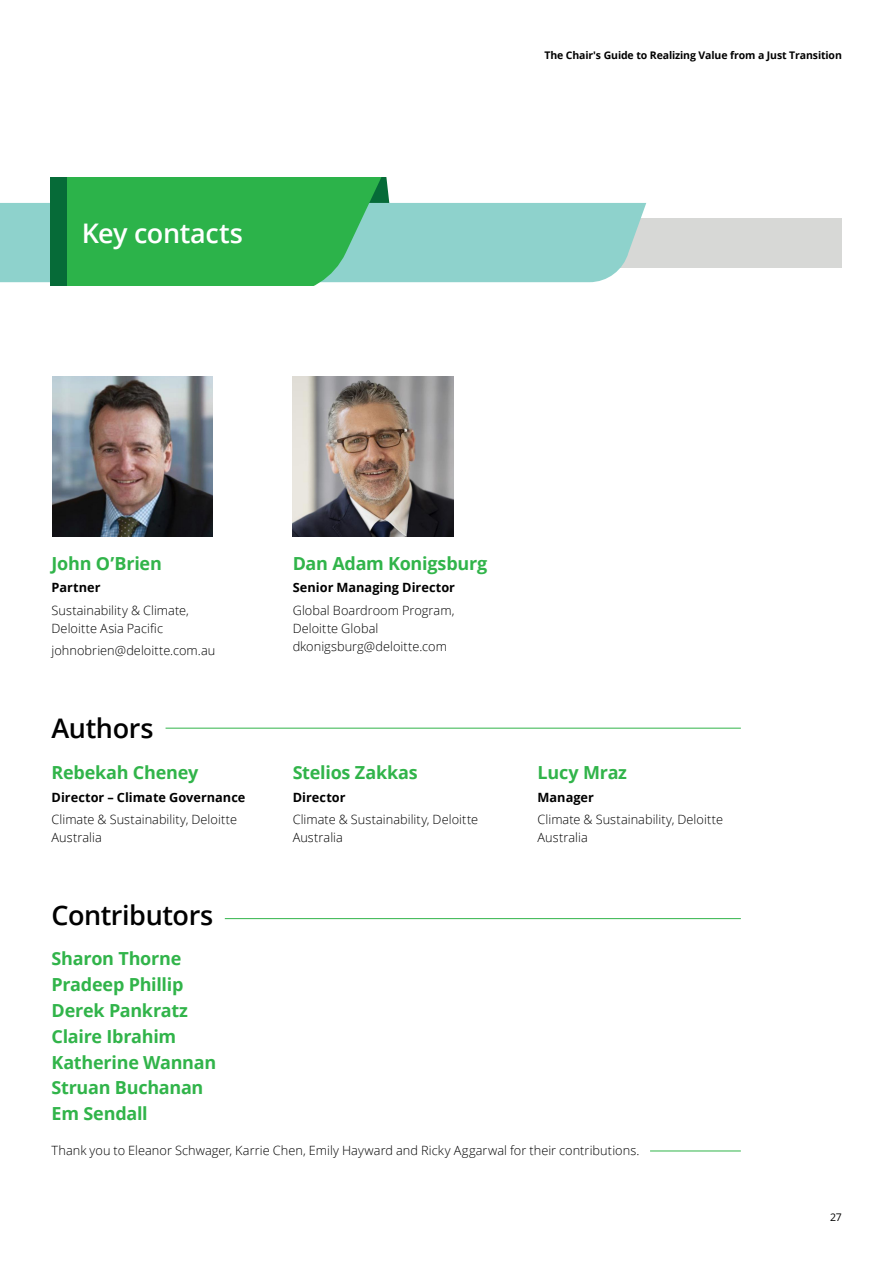
<style>
.page{position:relative;width:893px;height:1263px;background:#fff}
.page>*{position:absolute;margin:0;border:0;box-sizing:border-box;transform-origin:0 0}
.Story_heading_bold{font:600 27px "Open Sans";letter-spacing:-.015em;color:#010101}
.Story_heading_bold-2{font:600 27px "Open Sans";letter-spacing:-.015em;color:#fff}
.Subhead_A__8_5_12pt{font:700 18px "Open Sans";letter-spacing:-.015em;color:#31b44a}
.Body_copy__8_5_12pt{font:300 12.75px/18px "Open Sans";color:#010101}
.Body_copy__8_5_12pt-2{font:700 12.75px "Open Sans";color:#010101}
.t1{font:700 10.5px "Open Sans";letter-spacing:-.01em;color:#010101}
.t2{font:10.5px "Open Sans";color:#010101}
</style>
<div class="page">
<div style="left:534px;top:218px;width:308px;height:49px;background:#d7d8d6"></div>
<div style="left:0;top:203px;width:646px;height:79px;background:#8ed2cc"></div>
<svg style="left:67px;top:177px;width:326px;height:109px;background:#37b658"></svg>
<div style="left:51px;top:177px;width:16px;height:109px;background:#066b38"></div>
<img style="left:52px;top:376px;width:161px;height:160px">
<img style="left:293px;top:376px;width:160px;height:160px">
<hr style="left:166px;top:728px;width:575px;height:1px;background:#31b44a">
<hr style="left:225px;top:918px;width:516px;height:1px;background:#31b44a">
<hr style="left:650px;top:1150px;width:91px;height:1px;background:#31b44a">
<p class="Story_heading_bold-2" style="left:82px;top:215px;width:163px">Key contacts</p>
<p class="t1" style="left:544px;top:48px;width:299px">The Chair's Guide to Realizing Value from a Just Transition</p>
<p class="Subhead_A__8_5_12pt" style="left:52px;top:551px;width:112px">John O’Brien</p>
<p class="Body_copy__8_5_12pt-2" style="left:52px;top:579px;width:51px">Partner</p>
<p class="Body_copy__8_5_12pt" style="left:52px;top:601px;width:139px">Sustainability &amp; Climate,<br>Deloitte Asia Pacific</p>
<p class="Body_copy__8_5_12pt" style="left:52px;top:641px;width:165px">johnobrien@deloitte.com.au</p>
<p class="Story_heading_bold" style="left:52px;top:710px;width:103px">Authors</p>
<p class="Subhead_A__8_5_12pt" style="left:52px;top:760px;width:148px">Rebekah Cheney</p>
<p class="Body_copy__8_5_12pt-2" style="left:52px;top:788px;width:195px">Director – Climate Governance</p>
<p class="Body_copy__8_5_12pt" style="left:52px;top:810px;width:187px">Climate &amp; Sustainability, Deloitte<br>Australia</p>
<p class="Story_heading_bold" style="left:52px;top:897px;width:163px">Contributors</p>
<p class="Subhead_A__8_5_12pt" style="left:52px;top:946px;width:131px">Sharon Thorne</p>
<p class="Subhead_A__8_5_12pt" style="left:52px;top:972px;width:133px">Pradeep Phillip</p>
<p class="Subhead_A__8_5_12pt" style="left:52px;top:997px;width:138px">Derek Pankratz</p>
<p class="Subhead_A__8_5_12pt" style="left:52px;top:1023px;width:126px">Claire Ibrahim</p>
<p class="Subhead_A__8_5_12pt" style="left:52px;top:1049px;width:166px">Katherine Wannan</p>
<p class="Subhead_A__8_5_12pt" style="left:52px;top:1075px;width:153px">Struan Buchanan</p>
<p class="Subhead_A__8_5_12pt" style="left:52px;top:1101px;width:98px">Em Sendall</p>
<p class="Subhead_A__8_5_12pt" style="left:293px;top:551px;width:196px">Dan Adam Konigsburg</p>
<p class="Body_copy__8_5_12pt-2" style="left:293px;top:579px;width:164px">Senior Managing Director</p>
<p class="Body_copy__8_5_12pt" style="left:293px;top:601px;width:163px">Global Boardroom Program,<br>Deloitte Global dkonigsburg@deloitte.com</p>
<p class="Subhead_A__8_5_12pt" style="left:293px;top:760px;width:127px">Stelios Zakkas</p>
<p class="Body_copy__8_5_12pt-2" style="left:293px;top:788px;width:54px">Director</p>
<p class="Body_copy__8_5_12pt" style="left:293px;top:810px;width:187px">Climate &amp; Sustainability, Deloitte<br>Australia</p>
<p class="Subhead_A__8_5_12pt" style="left:538px;top:760px;width:91px">Lucy Mraz</p>
<p class="Body_copy__8_5_12pt-2" style="left:538px;top:788px;width:58px">Manager</p>
<p class="Body_copy__8_5_12pt" style="left:538px;top:810px;width:187px">Climate &amp; Sustainability, Deloitte<br>Australia</p>
<p class="Body_copy__8_5_12pt" style="left:52px;top:1141px;width:589px">Thank you to Eleanor Schwager, Karrie Chen, Emily Hayward and Ricky Aggarwal for their contributions.</p>
<p class="t2" style="left:830px;top:1210px;width:13px">27</p>
</div>
